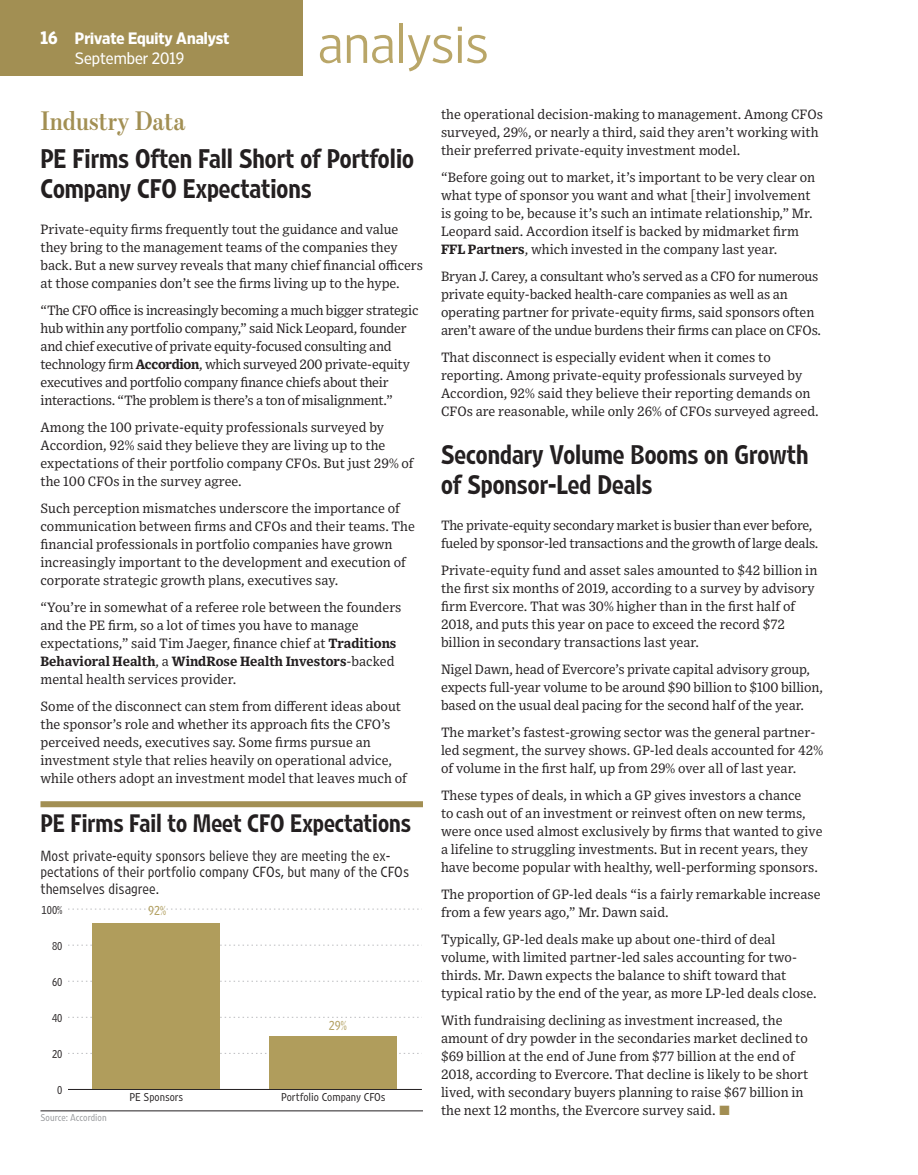
<style>
.page{position:relative;width:918px;height:1175px;background:#fff}
.page>*{position:absolute;margin:0;border:0;box-sizing:border-box;transform-origin:0 0}
.t1{font:300 54px "DJ5 Retina Nr";color:#b9a668}
.t2{font:600 27px "DJ5 Escrow Cond";color:#a28f53}
.t3{font:700 24px/30px "DJ5 Retina Ag Reg";color:#231f20}
.t4{font:700 22.5px "DJ5 Retina Ag Reg";color:#231f20}
.t5{font:700 18px "DJ5 Retina Nr";color:#fff}
.t6{font:700 16.5px/19.8px "DJ5 Retina Nr";color:#fff}
.t7{font:13.5px/18px "Exchange";color:#231f20}
.t8{font:13.5px/18px "Exchange";letter-spacing:-.02em;color:#231f20}
.t9{font:500 13.5px/16.2px "DJ5 Retina Ag Reg";color:#231f20}
.t10{font:500 12px "DJ5 Retina Ag Reg";color:#b09d5c}
.t11{font:500 10.5px "DJ5 Retina Ag Reg";color:#231f20}
.t12{font:500 9px "DJ5 Retina Ag Reg";color:#939598}
.s1{font-size:18px}
.s2{font-weight:500}
.s3{font-weight:700}
.s4{color:#a28e53}
</style>
<div class="page">
<div style="left:0;top:0;width:302px;height:75px;background:#a28f53"></div>
<div style="left:40px;top:801px;width:383px;height:6px;background:#a28f53"></div>
<hr style="left:40px;top:1110px;width:383px;height:1px;background:#231f20">
<hr style="left:68px;top:1089px;width:354px;height:1px;background:#231f20">
<svg style="left:68px;top:1053px;width:354px;height:1px"></svg>
<svg style="left:68px;top:1017px;width:354px;height:1px"></svg>
<svg style="left:68px;top:981px;width:354px;height:1px"></svg>
<svg style="left:68px;top:944px;width:351px;height:1px"></svg>
<svg style="left:68px;top:908px;width:351px;height:1px"></svg>
<div style="left:93px;top:923px;width:127px;height:165px;background:#b09d5c"></div>
<div style="left:270px;top:1036px;width:127px;height:52px;background:#b09d5c"></div>
<p class="t6" style="left:75px;top:22px;width:156px;text-indent:-34px"><span class="s1">16</span> Private Equity Analyst<br><span class="s2">September 2019</span></p>
<h1 class="t1" style="left:318px;top:6px;width:44px">tk</h1>
<h3 class="t5" style="left:40px;top:27px;width:19px">16</h3>
<h1 class="t1" style="left:318px;top:13px;width:172px">analysis</h1>
<h2 class="t2" style="left:40px;top:104px;width:146px">Industry Data</h2>
<h3 class="t3" style="left:40px;top:144px;width:375px">PE Firms Often Fall Short of Portfolio<br>Company CFO Expectations</h3>
<p class="t7" style="left:40px;top:220px;width:384px">Private-equity firms frequently tout the guidance and value they bring to the management teams of the companies they back. But a new survey reveals that many chief financial officers at those companies don’t see the firms living up to the hype.</p>
<p class="t8" style="left:40px;top:301px;width:380px">“The CFO office is increasingly becoming a much bigger strategic hub within any portfolio company,” said Nick Leopard, founder and chief executive of private equity-focused consulting and technology firm <span class="s3">Accordion</span>, which surveyed 200 private-equity executives and portfolio company finance chiefs about their interactions. “The problem is there’s a ton of misalignment.”</p>
<p class="t7" style="left:40px;top:418px;width:375px">Among the 100 private-equity professionals surveyed by Accordion, 92% said they believe they are living up to the expectations of their portfolio company CFOs. But just 29% of the 100 CFOs in the survey agree.</p>
<p class="t7" style="left:40px;top:499px;width:376px">Such perception mismatches underscore the importance of communication between firms and CFOs and their teams. The financial professionals in portfolio companies have grown increasingly important to the development and execution of corporate strategic growth plans, executives say.</p>
<p class="t7" style="left:40px;top:598px;width:363px">“You’re in somewhat of a referee role between the founders and the PE firm, so a lot of times you have to manage expectations,” said Tim Jaeger, finance chief at <span class="s3">Traditions Behavioral Health</span>, a <span class="s3">WindRose Health Investors</span>-backed mental health services provider.</p>
<p class="t7" style="left:40px;top:697px;width:368px">Some of the disconnect can stem from different ideas about the sponsor’s role and whether its approach fits the CFO’s perceived needs, executives say. Some firms pursue an investment style that relies heavily on operational advice, while others adopt an investment model that leaves much of</p>
<p class="t7" style="left:441px;top:104px;width:384px">the operational decision-making to management. Among CFOs surveyed, 29%, or nearly a third, said they aren’t working with their preferred private-equity investment model.</p>
<p class="t7" style="left:441px;top:167px;width:376px">“Before going out to market, it’s important to be very clear on what type of sponsor you want and what [their] involvement is going to be, because it’s such an intimate relationship,” Mr.<br>Leopard said. Accordion itself is backed by midmarket firm <span class="s3">FFL Partners</span>, which invested in the company last year.</p>
<p class="t7" style="left:441px;top:266px;width:382px">Bryan J. Carey, a consultant who’s served as a CFO for numerous private equity-backed health-care companies as well as an operating partner for private-equity firms, said sponsors often aren’t aware of the undue burdens their firms can place on CFOs.</p>
<p class="t7" style="left:441px;top:347px;width:379px">That disconnect is especially evident when it comes to reporting. Among private-equity professionals surveyed by Accordion, 92% said they believe their reporting demands on CFOs are reasonable, while only 26% of CFOs surveyed agreed.</p>
<h3 class="t3" style="left:441px;top:439px;width:369px">Secondary Volume Booms on Growth of Sponsor-Led Deals</h3>
<p class="t8" style="left:441px;top:515px;width:379px">The private-equity secondary market is busier than ever before, fueled by sponsor-led transactions and the growth of large deals.</p>
<p class="t7" style="left:441px;top:560px;width:378px">Private-equity fund and asset sales amounted to $42 billion in the first six months of 2019, according to a survey by advisory firm Evercore. That was 30% higher than in the first half of 2018, and puts this year on pace to exceed the record $72 billion in secondary transactions last year.</p>
<p class="t7" style="left:441px;top:659px;width:383px">Nigel Dawn, head of Evercore’s private capital advisory group, expects full-year volume to be around $90 billion to $100 billion, based on the usual deal pacing for the second half of the year.</p>
<p class="t7" style="left:441px;top:722px;width:384px">The market’s fastest-growing sector was the general partner&shy;led segment, the survey shows. GP-led deals accounted for 42% of volume in the first half, up from 29% over all of last year.</p>
<p class="t7" style="left:441px;top:785px;width:383px">These types of deals, in which a GP gives investors a chance<br>to cash out of an investment or reinvest often on new terms, were once used almost exclusively by firms that wanted to give a lifeline to struggling investments. But in recent years, they have become popular with healthy, well-performing sponsors.</p>
<p class="t7" style="left:441px;top:884px;width:381px">The proportion of GP-led deals “is a fairly remarkable increase from a few years ago,” Mr. Dawn said.</p>
<p class="t7" style="left:441px;top:929px;width:377px">Typically, GP-led deals make up about one-third of deal volume, with limited partner-led sales accounting for two&shy;thirds. Mr. Dawn expects the balance to shift toward that typical ratio by the end of the year, as more LP-led deals close.</p>
<p class="t7" style="left:441px;top:1010px;width:369px">With fundraising declining as investment increased, the amount of dry powder in the secondaries market declined to $69 billion at the end of June from $77 billion at the end of 2018, according to Evercore. That decline is likely to be short lived, with secondary buyers planning to raise $67 billion in the next 12 months, the Evercore survey said. <span class="s4">■</span></p>
<h3 class="t4" style="left:40px;top:808px;width:372px">PE Firms Fail to Meet CFO Expectations</h3>
<p class="t9" style="left:40px;top:848px;width:370px">Most private-equity sponsors believe they are meeting the ex&shy;pectations of their portfolio company CFOs, but many of the CFOs themselves disagree.</p>
<p class="t10" style="left:148px;top:902px;width:19px">92%</p>
<p class="t11" style="left:42px;top:903px;width:22px">100%</p>
<p class="t11" style="left:52px;top:939px;width:12px">80</p>
<p class="t11" style="left:52px;top:975px;width:12px">60</p>
<p class="t11" style="left:52px;top:1011px;width:12px">40</p>
<p class="t10" style="left:329px;top:1017px;width:19px">29%</p>
<p class="t11" style="left:52px;top:1047px;width:12px">20</p>
<p class="t11" style="left:57px;top:1083px;width:7px">0</p>
<p class="t11" style="left:130px;top:1090px;width:55px">PE Sponsors</p>
<p class="t11" style="left:281px;top:1090px;width:106px">Portfolio Company CFOs</p>
<p class="t12" style="left:40px;top:1112px;width:68px">Source: Accordion</p>
</div>
